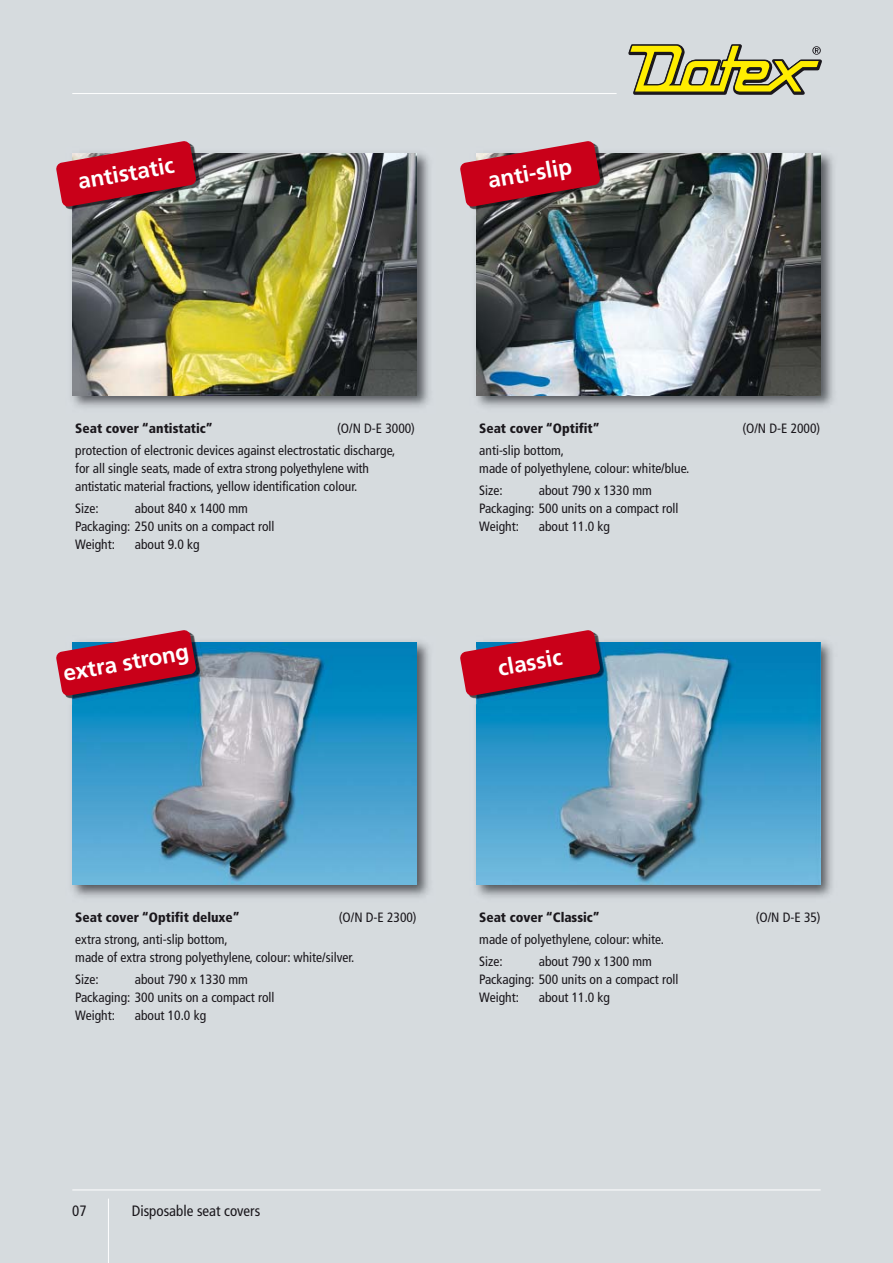
<style>
.page{position:relative;width:893px;height:1263px;background:#d6dbde}
.page>*{position:absolute;margin:0;border:0;box-sizing:border-box;transform-origin:0 0}
.t1{font:700 22.5px "Frutiger";color:#fff}
.t2{font:condensed 15px "Frutiger";color:#1a171c}
.t3{font:condensed 13.5px/18px "Frutiger";color:#1a171c}
.t4{font:900 condensed 13.5px "Frutiger";color:#1a171c}
</style>
<div class="page">
<img style="left:476px;top:153px;width:357px;height:255px">
<img style="left:476px;top:153px;width:345px;height:242px">
<img style="left:72px;top:153px;width:357px;height:255px">
<img style="left:72px;top:153px;width:345px;height:242px">
<hr style="left:72px;top:1190px;width:749px;height:1px;background:#fff">
<img style="left:72px;top:642px;width:357px;height:256px">
<img style="left:72px;top:642px;width:345px;height:242px">
<img style="left:476px;top:642px;width:356px;height:256px">
<img style="left:476px;top:642px;width:344px;height:242px">
<img style="left:66px;top:696px;width:6px;height:3px">
<img style="left:72px;top:642px;width:135px;height:62px">
<svg style="left:56px;top:630px;width:140px;height:66px"></svg>
<img style="left:469px;top:696px;width:7px;height:3px">
<img style="left:476px;top:642px;width:135px;height:62px">
<svg style="left:460px;top:630px;width:140px;height:66px"></svg>
<hr style="left:108px;top:1198px;width:1px;height:65px;background:#fff">
<img style="left:470px;top:207px;width:6px;height:3px">
<img style="left:476px;top:153px;width:135px;height:62px">
<svg style="left:460px;top:141px;width:140px;height:66px"></svg>
<img style="left:66px;top:207px;width:6px;height:3px">
<img style="left:72px;top:153px;width:135px;height:62px">
<svg style="left:56px;top:141px;width:140px;height:66px"></svg>
<hr style="left:72px;top:93px;width:545px;height:1px;background:#fff">
<svg style="left:628px;top:44px;width:194px;height:51px"></svg>
<h1 class="t1" style="left:76px;top:173px;width:99px;rotate:-10deg">antistatic</h1>
<h1 class="t1" style="left:487px;top:172px;width:86px;rotate:-10deg">anti-slip</h1>
<p class="t3" style="left:75px;top:418px;width:341px;line-height:22.2px;text-indent:262px">(O/N D-E 3000) protection of electronic devices against electrostatic discharge,</p>
<p class="t3" style="left:75px;top:460px;width:295px">for all single seats, made of extra strong polyethylene with antistatic material fractions, yellow identification colour.</p>
<p class="t3" style="left:75px;top:500px;width:25px">Size:</p>
<p class="t4" style="left:75px;top:422px;width:139px">Seat cover “antistatic”</p>
<p class="t3" style="left:75px;top:500px;width:201px;text-indent:59px">about 840 x 1400 mm<br>Packaging: 250 units on a compact roll<br>Weight:</p>
<p class="t3" style="left:135px;top:536px;width:66px">about 9.0 kg</p>
<p class="t4" style="left:479px;top:422px;width:122px">Seat cover “Optifit”</p>
<p class="t3" style="left:742px;top:420px;width:79px">(O/N D-E 2000)</p>
<p class="t3" style="left:479px;top:442px;width:212px">anti-slip bottom,<br>made of polyethylene, colour: white/blue.</p>
<p class="t3" style="left:479px;top:482px;width:25px">Size:</p>
<p class="t3" style="left:479px;top:482px;width:201px;text-indent:59px">about 790 x 1330 mm<br>Packaging: 500 units on a compact roll<br>Weight:</p>
<p class="t3" style="left:539px;top:518px;width:73px">about 11.0 kg</p>
<h1 class="t1" style="left:62px;top:664px;width:129px;rotate:-10deg">extra strong</h1>
<h1 class="t1" style="left:496px;top:659px;width:66px;rotate:-10deg">classic</h1>
<p class="t4" style="left:75px;top:911px;width:166px">Seat cover “Optifit deluxe”</p>
<p class="t3" style="left:339px;top:909px;width:79px">(O/N D-E 2300)</p>
<p class="t3" style="left:75px;top:931px;width:281px">extra strong, anti-slip bottom,<br>made of extra strong polyethylene, colour: white/silver.</p>
<p class="t3" style="left:75px;top:971px;width:25px">Size:</p>
<p class="t3" style="left:75px;top:971px;width:201px;text-indent:59px">about 790 x 1330 mm<br>Packaging: 300 units on a compact roll<br>Weight:</p>
<p class="t3" style="left:135px;top:1007px;width:73px">about 10.0 kg</p>
<p class="t4" style="left:479px;top:911px;width:122px">Seat cover “Classic”</p>
<p class="t3" style="left:756px;top:909px;width:66px">(O/N D-E 35)</p>
<p class="t3" style="left:479px;top:929px;width:186px;line-height:22.2px">made of polyethylene, colour: white.<br>Size:</p>
<p class="t3" style="left:479px;top:953px;width:201px;text-indent:59px">about 790 x 1300 mm<br>Packaging: 500 units on a compact roll<br>Weight:</p>
<p class="t3" style="left:539px;top:989px;width:73px">about 11.0 kg</p>
<p class="t2" style="left:72px;top:1205px;width:16px">07</p>
<p class="t2" style="left:132px;top:1205px;width:130px">Disposable seat covers</p>
</div>
